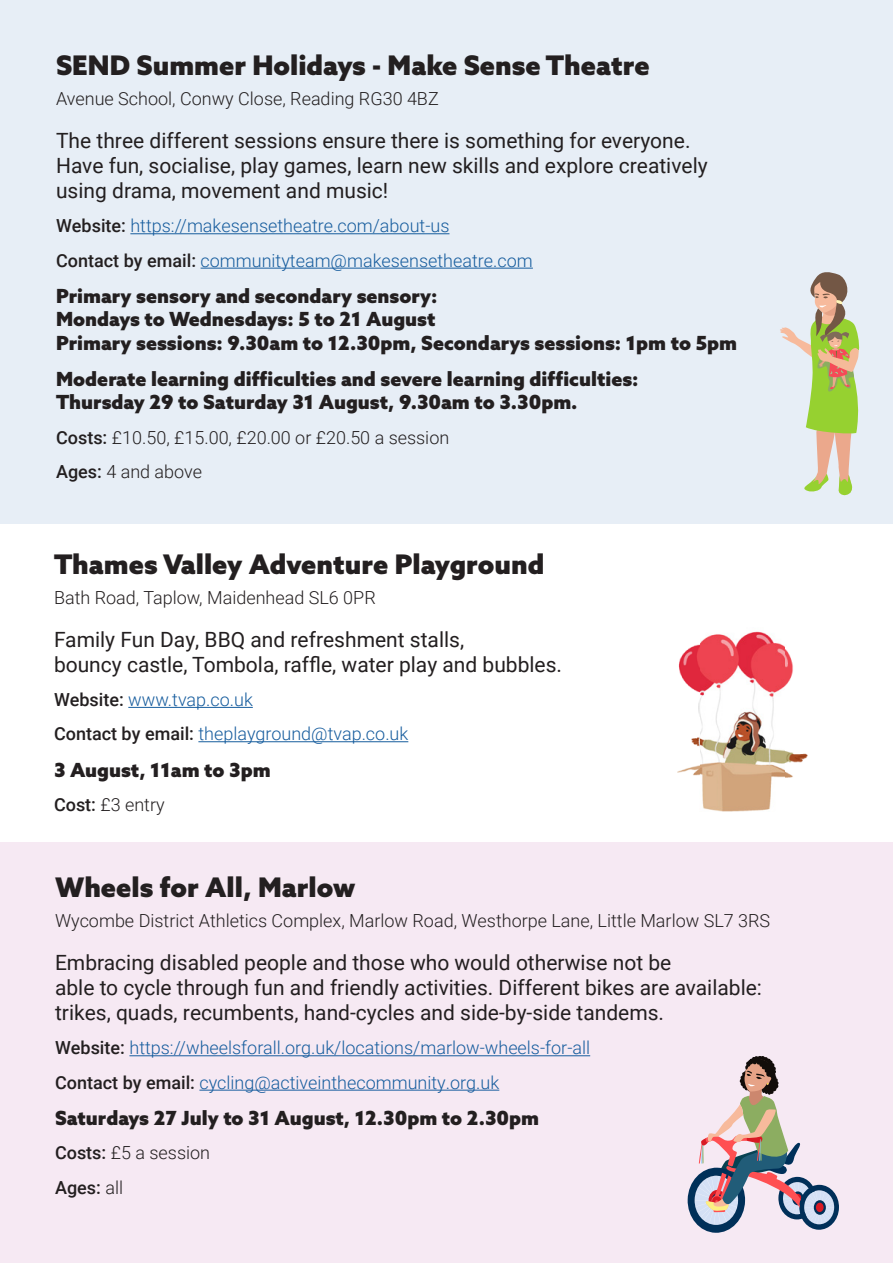
<style>
.page{position:relative;width:893px;height:1263px;background:#fff}
.page>*{position:absolute;margin:0;border:0;box-sizing:border-box;transform-origin:0 0}
.t1{font:900 27px "Azo Sans";color:#231f20}
.t2{font:21px/25.2px "Roboto";color:#231f20}
.t3{font:900 19.5px "Azo Sans";color:#231f20}
.t4{font:300 18px "Roboto";color:#175d9e}
.t5{font:300 18px "Roboto";color:#231f20}
.t6{font:500 18px "Roboto";color:#231f20}
.s1{font-weight:500;color:#231f20}
.s2{font-weight:500}
.s3{font-weight:300}
</style>
<div class="page">
<hr style="left:0;top:824px;width:1px;height:439px;background:#f15929">
<div style="left:0;top:0;width:893px;height:524px;background:#e7eef6"></div>
<div style="left:0;top:842px;width:893px;height:421px;background:#f6e9f3"></div>
<hr style="left:130px;top:233px;width:319px;height:1px;background:#175d9e">
<hr style="left:201px;top:268px;width:332px;height:1px;background:#175d9e">
<hr style="left:128px;top:707px;width:125px;height:1px;background:#175d9e">
<hr style="left:198px;top:741px;width:210px;height:1px;background:#175d9e">
<hr style="left:129px;top:1055px;width:461px;height:1px;background:#175d9e">
<hr style="left:199px;top:1090px;width:300px;height:1px;background:#175d9e">
<svg style="left:687px;top:1056px;width:152px;height:177px"></svg>
<svg style="left:780px;top:272px;width:80px;height:224px"></svg>
<img style="left:699px;top:631px;width:87px;height:180px">
<img style="left:786px;top:751px;width:22px;height:27px">
<img style="left:677px;top:737px;width:22px;height:39px">
<img style="left:786px;top:649px;width:7px;height:36px">
<img style="left:678px;top:644px;width:21px;height:48px">
<p class="t1" style="left:56px;top:48px;width:595px">SEND Summer Holidays - Make Sense Theatre</p>
<p class="t5" style="left:56px;top:86px;width:384px">Avenue School, Conwy Close, Reading RG30 4BZ</p>
<p class="t2" style="left:56px;top:127px;width:653px">The three different sessions ensure there is something for everyone.<br>Have fun, socialise, play games, learn new skills and explore creatively using drama, movement and music!</p>
<p class="t4" style="left:56px;top:213px;width:395px"><span class="s1">Website:</span> https://makesensetheatre.com/about-us</p>
<p class="t4" style="left:56px;top:248px;width:478px"><span class="s1">Contact by email:</span> communityteam@makesensetheatre.com</p>
<p class="t3" style="left:56px;top:283px;width:383px">Primary sensory and secondary sensory:</p>
<p class="t3" style="left:56px;top:306px;width:381px">Mondays to Wednesdays: 5 to 21 August</p>
<p class="t3" style="left:56px;top:330px;width:683px">Primary sessions: 9.30am to 12.30pm, Secondarys sessions: 1pm to 5pm</p>
<p class="t3" style="left:56px;top:366px;width:584px">Moderate learning difficulties and severe learning difficulties:</p>
<p class="t3" style="left:56px;top:389px;width:523px">Thursday 29 to Saturday 31 August, 9.30am to 3.30pm.</p>
<p class="t5" style="left:56px;top:425px;width:395px"><span class="s2">Costs:</span> £10.50, £15.00, £20.00 or £20.50 a session</p>
<p class="t5" style="left:56px;top:459px;width:148px"><span class="s2">Ages:</span> 4 and above</p>
<p class="t1" style="left:54px;top:546px;width:492px">Thames Valley Adventure Playground</p>
<p class="t5" style="left:54px;top:585px;width:323px">Bath Road, Taplow, Maidenhead SL6 0PR</p>
<p class="t2" style="left:54px;top:626px;width:510px">Family Fun Day, BBQ and refreshment stalls,<br>bouncy castle, Tombola, raffle, water play and bubbles.</p>
<p class="t4" style="left:54px;top:687px;width:200px"><span class="s1">Website:</span> www.tvap.co.uk</p>
<p class="t4" style="left:54px;top:721px;width:356px"><span class="s1">Contact by email:</span> theplayground@tvap.co.uk</p>
<p class="t3" style="left:54px;top:756px;width:218px">3 August, 11am to 3pm</p>
<p class="t5" style="left:54px;top:792px;width:112px"><span class="s2">Cost:</span> £3 entry</p>
<p class="t1" style="left:55px;top:870px;width:302px">Wheels for All, Marlow</p>
<p class="t5" style="left:55px;top:908px;width:717px">Wycombe District Athletics Complex, Marlow Road, Westhorpe Lane, Little Marlow SL7 3RS</p>
<p class="t2" style="left:55px;top:949px;width:708px">Embracing disabled people and those who would otherwise not be<br>able to cycle through fun and friendly activities. Different bikes are available: trikes, quads, recumbents, hand-cycles and side-by-side tandems.</p>
<p class="t4" style="left:55px;top:1035px;width:537px"><span class="s1">Website:</span> https://wheelsforall.org.uk/locations/marlow-wheels-for-all</p>
<p class="t4" style="left:55px;top:1070px;width:446px"><span class="s1">Contact by email:</span> cycling@activeinthecommunity.org.uk</p>
<p class="t3" style="left:55px;top:1105px;width:485px">Saturdays 27 July to 31 August, 12.30pm to 2.30pm</p>
<p class="t5" style="left:55px;top:1140px;width:157px"><span class="s2">Costs:</span> £5 a session</p>
<p class="t6" style="left:55px;top:1175px;width:70px">Ages: <span class="s3">all</span></p>
</div>
